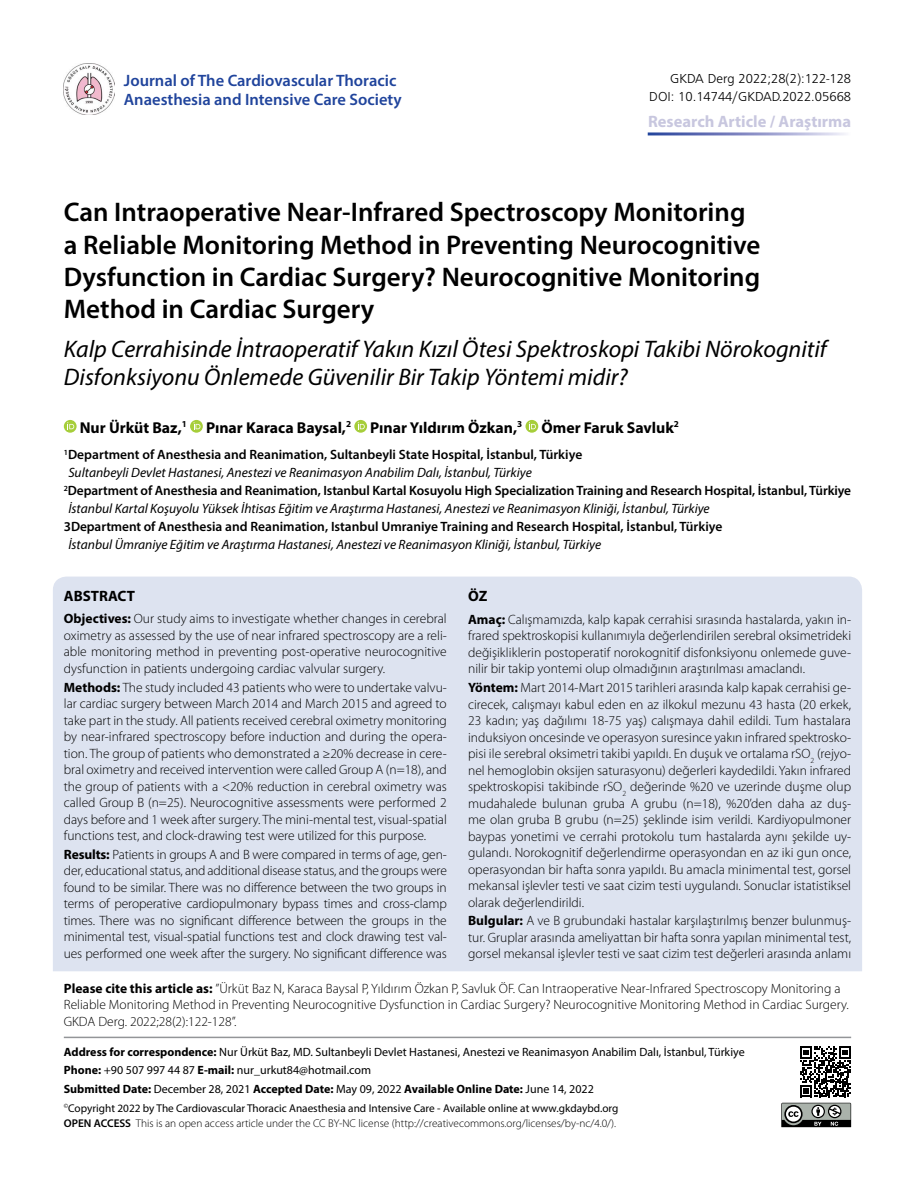
<style>
.page{position:relative;width:915px;height:1191px;background:#fff}
.page>*{position:absolute;margin:0;border:0;box-sizing:border-box;transform-origin:0 0}
.t1{font:600 27px/32.4px "Myriad Pro";color:#000}
.t2{font:italic 24px/28.8px "Myriad Pro";color:#000}
.t3{font:600 16.5px/19.5px "Myriad Pro";color:#20449c}
.t4{font:700 16.5px "Myriad Pro";color:#c8c7df}
.t5{font:700 15.75px "Myriad Pro";color:#000}
.t6{font:700 15px "Myriad Pro";color:#000}
.t7{font:300 13.5px/16.5px "Myriad Pro";color:#000;text-align:justify}
.t8{font:600 13.5px "Myriad Pro";color:#000}
.t9{font:italic 13.5px "Myriad Pro";color:#000}
.t10{font:13.5px/18px "Frugal Normal Tr";color:#000;text-align:right}
.t11{font:12px/18.6px "Myriad Pro";color:#000}
.t12{font:11.25px/15.6px "Myriad Pro";color:#000}
.s1{font-weight:700}
.s2{font-weight:600}
.s3{font-weight:300}
</style>
<div class="page">
<div style="left:53px;top:576px;width:809px;height:396px;background:#dde3f0"></div>
<svg style="left:64px;top:420px;width:13px;height:13px"></svg>
<svg style="left:67px;top:422px;width:7px;height:7px"></svg>
<svg style="left:190px;top:420px;width:13px;height:13px"></svg>
<svg style="left:193px;top:422px;width:7px;height:7px"></svg>
<svg style="left:354px;top:420px;width:13px;height:13px"></svg>
<svg style="left:357px;top:422px;width:7px;height:7px"></svg>
<svg style="left:525px;top:420px;width:13px;height:13px"></svg>
<svg style="left:528px;top:422px;width:7px;height:7px"></svg>
<hr style="left:64px;top:1036px;width:786px;height:2px;background:#939598">
<img style="left:64px;top:64px;width:51px;height:51px">
<svg style="left:781px;top:1046px;width:71px;height:82px"></svg>
<p class="t3" style="left:124px;top:70px;width:279px">Journal of The Cardiovascular Thoracic<br>Anaesthesia and Intensive Care Society</p>
<p class="t10" style="left:649px;top:69px;width:203px">GKDA Derg 2022;28(2):122-128<br>DOI: 10.14744/GKDAD.2022.05668</p>
<p class="t4" style="left:648px;top:111px;width:204px">Research Article / Araştırma</p>
<h1 class="t1" style="left:64px;top:195px;width:698px">Can Intraoperative Near-Infrared Spectroscopy Monitoring a Reliable Monitoring Method in Preventing Neurocognitive Dysfunction in Cardiac Surgery? Neurocognitive Monitoring Method in Cardiac Surgery</h1>
<h2 class="t2" style="left:64px;top:334px;width:764px">Kalp Cerrahisinde İntraoperatif Yakın Kızıl Ötesi Spektroskopi Takibi Nörokognitif<br>Disfonksiyonu Önlemede Güvenilir Bir Takip Yöntemi midir?</h2>
<p class="t5" style="left:80px;top:417px;width:600px">Nur Ürküt Baz,<sup>1</sup> Pınar Karaca Baysal,<sup>2</sup> Pınar Yıldırım Özkan,<sup>3</sup> Ömer Faruk Savluk<sup>2</sup></p>
<p class="t8" style="left:64px;top:446px;width:520px"><sup>1</sup>Department of Anesthesia and Reanimation, Sultanbeyli State Hospital, İstanbul, Türkiye</p>
<p class="t9" style="left:68px;top:464px;width:465px">Sultanbeyli Devlet Hastanesi, Anestezi ve Reanimasyon Anabilim Dalı, İstanbul, Türkiye</p>
<p class="t8" style="left:64px;top:482px;width:788px"><sup>2</sup>Department of Anesthesia and Reanimation, Istanbul Kartal Kosuyolu High Specialization Training and Research Hospital, İstanbul, Türkiye</p>
<p class="t9" style="left:68px;top:500px;width:642px">İstanbul Kartal Koşuyolu Yüksek İhtisas Eğitim ve Araştırma Hastanesi, Anestezi ve Reanimasyon Kliniği, İstanbul, Türkiye</p>
<p class="t8" style="left:64px;top:518px;width:660px">3Department of Anesthesia and Reanimation, Istanbul Umraniye Training and Research Hospital, İstanbul, Türkiye</p>
<p class="t9" style="left:68px;top:536px;width:534px">İstanbul Ümraniye Eğitim ve Araştırma Hastanesi, Anestezi ve Reanimasyon Kliniği, İstanbul, Türkiye</p>
<p class="t6" style="left:64px;top:585px;width:73px">ABSTRACT</p>
<p class="t6" style="left:468px;top:585px;width:21px">ÖZ</p>
<p class="t7" style="left:64px;top:611px;width:384px"><span class="s1">Objectives:</span> Our study aims to investigate whether changes in cerebral oximetry as assessed by the use of near infrared spectroscopy are a reli&shy;able monitoring method in preventing post-operative neurocognitive dysfunction in patients undergoing cardiac valvular surgery.</p>
<p class="t7" style="left:64px;top:679px;width:384px"><span class="s1">Methods:</span> The study included 43 patients who were to undertake valvu&shy;lar cardiac surgery between March 2014 and March 2015 and agreed to take part in the study. All patients received cerebral oximetry monitoring by near-infrared spectroscopy before induction and during the opera&shy;tion. The group of patients who demonstrated a ≥20% decrease in cere&shy;bral oximetry and received intervention were called Group A (n=18), and the group of patients with a &lt;20% reduction in cerebral oximetry was called Group B (n=25). Neurocognitive assessments were performed 2 days before and 1 week after surgery. The mini-mental test, visual-spatial functions test, and clock-drawing test were utilized for this purpose.</p>
<p class="t7" style="left:64px;top:846px;width:384px"><span class="s1">Results:</span> Patients in groups A and B were compared in terms of age, gen&shy;der, educational status, and additional disease status, and the groups were found to be similar. There was no difference between the two groups in terms of peroperative cardiopulmonary bypass times and cross-clamp times. There was no significant difference between the groups in the minimental test, visual-spatial functions test and clock drawing test val&shy;ues performed one week after the surgery. No significant difference was</p>
<p class="t7" style="left:468px;top:611px;width:384px"><span class="s1">Amaç:</span> Calışmamızda, kalp kapak cerrahisi sırasında hastalarda, yakın in&shy;frared spektroskopisi kullanımıyla değerlendirilen serebral oksimetrideki değişikliklerin postoperatif norokognitif disfonksiyonu onlemede guve&shy;nilir bir takip yontemi olup olmadığının araştırılması amaclandı.</p>
<p class="t7" style="left:468px;top:679px;width:384px"><span class="s1">Yöntem:</span> Mart 2014-Mart 2015 tarihleri arasında kalp kapak cerrahisi ge&shy;cirecek, calışmayı kabul eden en az ilkokul mezunu 43 hasta (20 erkek, 23 kadın; yaş dağılımı 18-75 yaş) calışmaya dahil edildi. Tum hastalara induksiyon oncesinde ve operasyon suresince yakın infrared spektrosko&shy;pisi ile serebral oksimetri takibi yapıldı. En duşuk ve ortalama rSO<sub>2</sub> (rejyo&shy;nel hemoglobin oksijen saturasyonu) değerleri kaydedildi. Yakın infrared spektroskopisi takibinde rSO<sub>2</sub> değerinde %20 ve uzerinde duşme olup mudahalede bulunan gruba A grubu (n=18), %20’den daha az duş&shy;me olan gruba B grubu (n=25) şeklinde isim verildi. Kardiyopulmoner baypas yonetimi ve cerrahi protokolu tum hastalarda aynı şekilde uy&shy;gulandı. Norokognitif değerlendirme operasyondan en az iki gun once, operasyondan bir hafta sonra yapıldı. Bu amacla minimental test, gorsel mekansal işlevler testi ve saat cizim testi uygulandı. Sonuclar istatistiksel olarak değerlendirildi.</p>
<p class="t7" style="left:468px;top:912px;width:384px"><span class="s1">Bulgular:</span> A ve B grubundaki hastalar karşılaştırılmış benzer bulunmuş&shy;tur. Gruplar arasında ameliyattan bir hafta sonra yapılan minimental test, gorsel mekansal işlevler testi ve saat cizim test değerleri arasında anlamı</p>
<p class="t7" style="left:64px;top:980px;width:786px;text-align:left"><span class="s1">Please cite this article as:</span> ”Ürküt Baz N, Karaca Baysal P, Yıldırım Özkan P, Savluk ÖF. Can Intraoperative Near-Infrared Spectroscopy Monitoring a<br>Reliable Monitoring Method in Preventing Neurocognitive Dysfunction in Cardiac Surgery? Neurocognitive Monitoring Method in Cardiac Surgery.<br>GKDA Derg. 2022;28(2):122-128”.</p>
<p class="t11" style="left:64px;top:1042px;width:682px"><span class="s1">Address for correspondence:</span> Nur Ürküt Baz, MD. Sultanbeyli Devlet Hastanesi, Anestezi ve Reanimasyon Anabilim Dalı, İstanbul, Türkiye<br><span class="s1">Phone:</span> +90 507 997 44 87 <span class="s1">E-mail:</span> nur_urkut84@hotmail.com<br><span class="s1">Submitted Date:</span> December 28, 2021 <span class="s1">Accepted Date:</span> May 09, 2022 <span class="s1">Available Online Date:</span> June 14, 2022</p>
<p class="t12" style="left:64px;top:1099px;width:556px"><sup>©</sup>Copyright 2022 by The Cardiovascular Thoracic Anaesthesia and Intensive Care - Available online at www.gkdaybd.org<br><span class="s2">OPEN ACCESS</span> <span class="s3">This is an open access article under the CC BY-NC license (http://creativecommons.org/licenses/by-nc/4.0/).</span></p>
</div>
